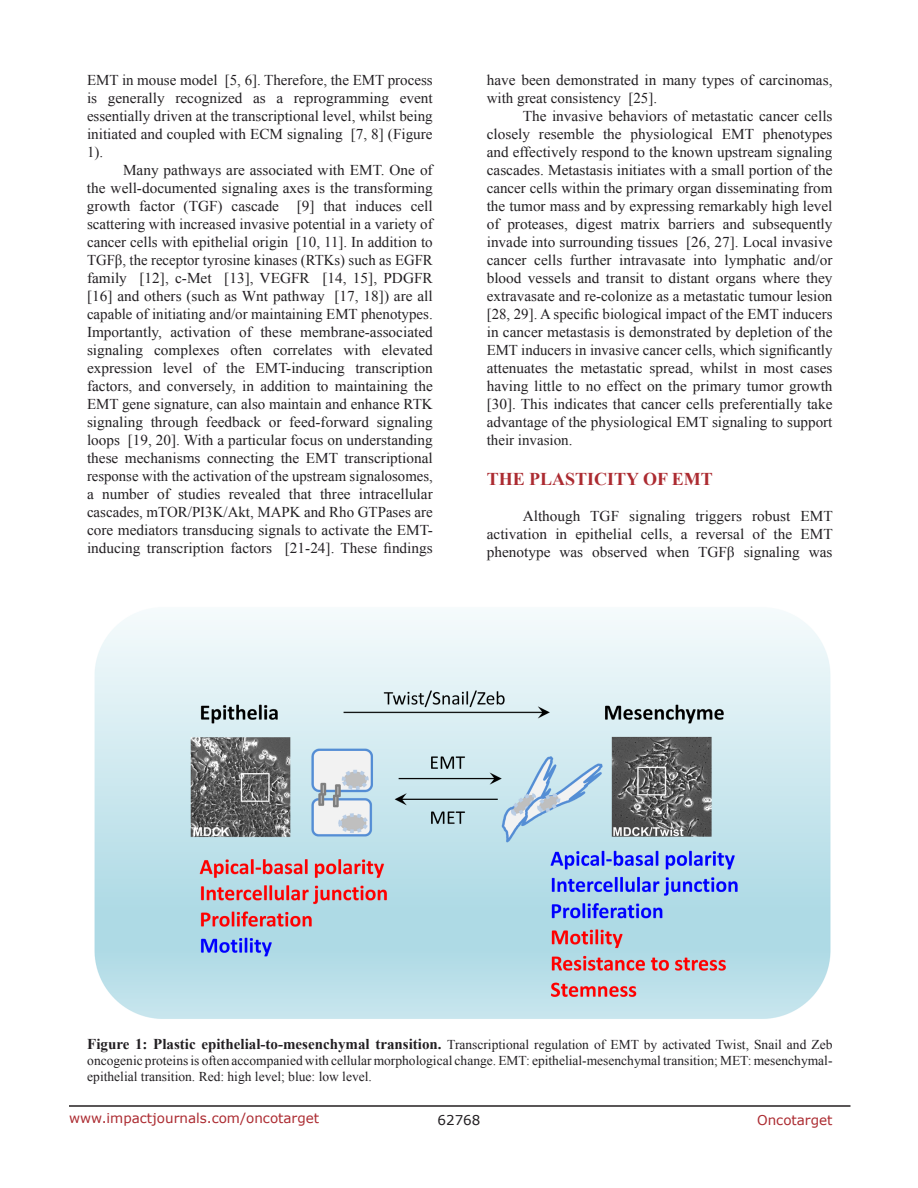
<style>
.page{position:relative;width:918px;height:1188px;background:#fff}
.page>*{position:absolute;margin:0;border:0;box-sizing:border-box;transform-origin:0 0}
.t1{font:700 18px "Times New Roman";color:#ac2b31}
.t2{font:15px/18px "Times New Roman";color:#221f22;text-align:justify}
.t3{font:13.5px/16.2px "Times New Roman";color:#221f22;text-align:justify}
.t4{font:13.5px "Verdana";color:#ac2b31}
.t5{font:13.5px "Verdana";color:#221f22}
.s1{font-weight:700;font-size:15px}
</style>
<div class="page">
<hr style="left:69px;top:1105px;width:781px;height:2px;background:#231f20">
<img style="left:94px;top:612px;width:737px;height:407px">
<p class="t2" style="left:87px;top:71px;width:347px">EMT in mouse model [5, 6]. Therefore, the EMT process is generally recognized as a reprogramming event essentially driven at the transcriptional level, whilst being initiated and coupled with ECM signaling [7, 8] (Figure 1).</p>
<p class="t2" style="left:87px;top:161px;width:347px;text-indent:36px">Many pathways are associated with EMT. One of the well-documented signaling axes is the transforming growth factor (TGF) cascade [9] that induces cell scattering with increased invasive potential in a variety of cancer cells with epithelial origin [10, 11]. In addition to TGFβ, the receptor tyrosine kinases (RTKs) such as EGFR family [12], c-Met [13], VEGFR [14, 15], PDGFR [16] and others (such as Wnt pathway [17, 18]) are all capable of initiating and/or maintaining EMT phenotypes.<br>Importantly, activation of these membrane-associated signaling complexes often correlates with elevated expression level of the EMT-inducing transcription factors, and conversely, in addition to maintaining the EMT gene signature, can also maintain and enhance RTK signaling through feedback or feed-forward signaling loops [19, 20]. With a particular focus on understanding these mechanisms connecting the EMT transcriptional response with the activation of the upstream signalosomes, a number of studies revealed that three intracellular cascades, mTOR/PI3K/Akt, MAPK and Rho GTPases are core mediators transducing signals to activate the EMT&shy;inducing transcription factors [21-24]. These findings</p>
<p class="t2" style="left:487px;top:71px;width:347px">have been demonstrated in many types of carcinomas, with great consistency [25].</p>
<p class="t2" style="left:487px;top:107px;width:347px;text-indent:36px">The invasive behaviors of metastatic cancer cells closely resemble the physiological EMT phenotypes and effectively respond to the known upstream signaling cascades. Metastasis initiates with a small portion of the cancer cells within the primary organ disseminating from the tumor mass and by expressing remarkably high level of proteases, digest matrix barriers and subsequently invade into surrounding tissues [26, 27]. Local invasive cancer cells further intravasate into lymphatic and/or blood vessels and transit to distant organs where they extravasate and re-colonize as a metastatic tumour lesion [28, 29]. A specific biological impact of the EMT inducers in cancer metastasis is demonstrated by depletion of the EMT inducers in invasive cancer cells, which significantly attenuates the metastatic spread, whilst in most cases having little to no effect on the primary tumor growth [30]. This indicates that cancer cells preferentially take advantage of the physiological EMT signaling to support their invasion.</p>
<p class="t1" style="left:487px;top:467px;width:226px">The plasticity of EMT</p>
<p class="t2" style="left:487px;top:507px;width:348px;text-indent:36px">Although TGF signaling triggers robust EMT activation in epithelial cells, a reversal of the EMT phenotype was observed when TGFβ signaling was</p>
<p class="t3" style="left:87px;top:1036px;width:747px"><span class="s1">Figure 1: Plastic epithelial-to-mesenchymal transition.</span> Transcriptional regulation of EMT by activated Twist, Snail and Zeb oncogenic proteins is often accompanied with cellular morphological change. EMT: epithelial-mesenchymal transition; MET: mesenchymal&shy;epithelial transition. Red: high level; blue: low level.</p>
<p class="t4" style="left:69px;top:1109px;width:252px">www.impactjournals.com/oncotarget</p>
<p class="t5" style="left:438px;top:1111px;width:44px">62768</p>
<p class="t4" style="left:757px;top:1111px;width:77px">Oncotarget</p>
</div>
